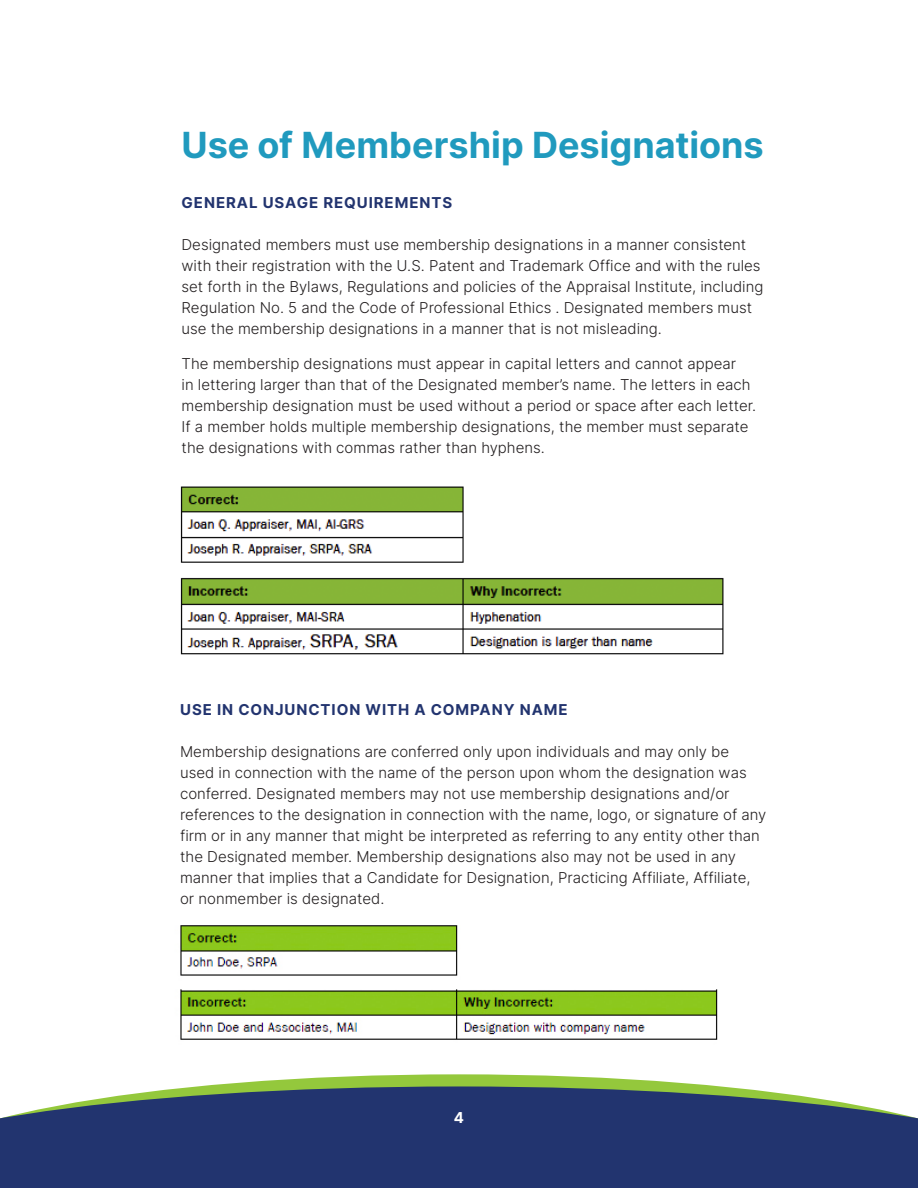
<style>
.page{position:relative;width:918px;height:1188px;background:#fff}
.page>*{position:absolute;margin:0;border:0;box-sizing:border-box;transform-origin:0 0}
.t1{font:36px "Inter";color:#209abe}
.t2{font:300 15px/21px "Inter";color:#231f20}
.t3{font:15px "Inter";letter-spacing:.06em;color:#22346f}
.t4{font:15px "Inter";color:#fff}
</style>
<div class="page">
<svg style="left:202px;top:1074px;width:514px;height:12px;fill:#94c83c"></svg>
<svg style="left:0;top:1086px;width:918px;height:102px;background:#334675"></svg>
<img style="left:180px;top:486px;width:544px;height:169px">
<img style="left:180px;top:925px;width:538px;height:115px">
<p class="t1" style="left:182px;top:119px;width:584px">Use of Membership Designations</p>
<p class="t3" style="left:182px;top:192px;width:272px">GENERAL USAGE REQUIREMENTS</p>
<p class="t2" style="left:182px;top:234px;width:583px">Designated members must use membership designations in a manner consistent with their registration with the U.S. Patent and Trademark Office and with the rules set forth in the Bylaws, Regulations and policies of the Appraisal Institute, including Regulation No. 5 and the Code of Professional Ethics . Designated members must use the membership designations in a manner that is not misleading.</p>
<p class="t2" style="left:182px;top:352px;width:576px">The membership designations must appear in capital letters and cannot appear<br>in lettering larger than that of the Designated member’s name. The letters in each membership designation must be used without a period or space after each letter.<br>If a member holds multiple membership designations, the member must separate the designations with commas rather than hyphens.</p>
<p class="t3" style="left:180px;top:699px;width:389px">USE IN CONJUNCTION WITH A COMPANY NAME</p>
<p class="t2" style="left:180px;top:741px;width:588px">Membership designations are conferred only upon individuals and may only be used in connection with the name of the person upon whom the designation was conferred. Designated members may not use membership designations and/or references to the designation in connection with the name, logo, or signature of any firm or in any manner that might be interpreted as referring to any entity other than the Designated member. Membership designations also may not be used in any manner that implies that a Candidate for Designation, Practicing Affiliate, Affiliate, or nonmember is designated.</p>
<p class="t4" style="left:454px;top:1106px;width:12px">4</p>
</div>
